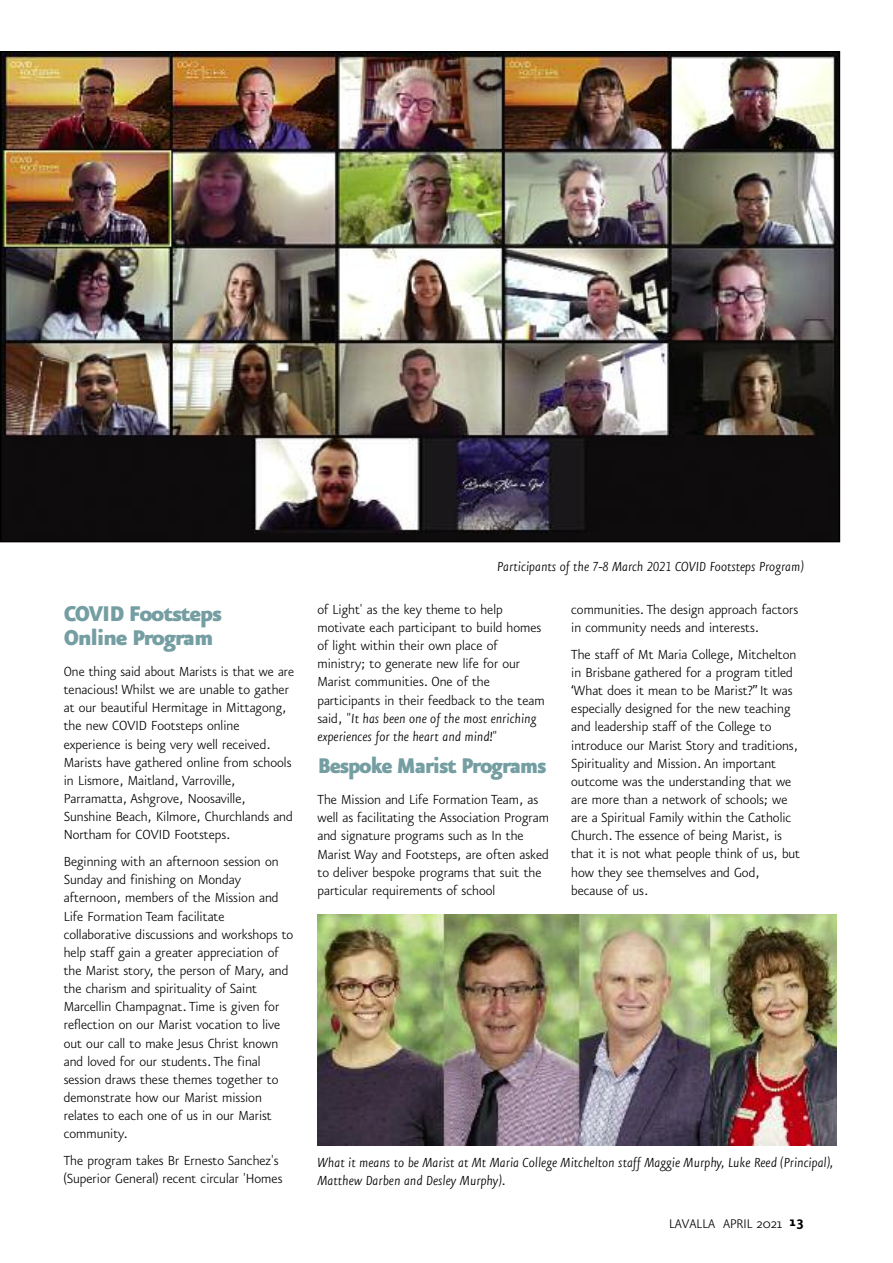
<style>
.page{position:relative;width:893px;height:1263px;background:#fff}
.page>*{position:absolute;margin:0;border:0;box-sizing:border-box;transform-origin:0 0}
.t1{font:900 25.5px/24.2px "Eureka Sans";letter-spacing:-.055em;color:#749ea2}
.t2{font:900 25.5px "Eureka Sans";letter-spacing:-.055em;color:#749ea2;scale:.95 1}
.t3{font:300 15.75px/18.1px "Eureka Sans";color:#000}
.t4{font:italic 300 15.75px/18px "Eureka Sans";color:#000}
.t5{font:300 15px "Eureka Sans";color:#000}
.s1{font-style:italic}
.s2{font-size:16.5px}
.s3{font-weight:700;font-size:16.5px}
</style>
<div class="page">
<img style="left:3px;top:54px;width:834px;height:485px">
<img style="left:317px;top:914px;width:520px;height:231px">
<h1 class="t1" style="left:64px;top:604px;width:160px">COVID Footsteps<br>Online Program</h1>
<p class="t3" style="left:64px;top:664px;width:232px">One thing said about Marists is that we are tenacious! Whilst we are unable to gather at our beautiful Hermitage in Mittagong, the new COVID Footsteps online experience is being very well received.<br>Marists have gathered online from schools in Lismore, Maitland, Varroville, Parramatta, Ashgrove, Noosaville, Sunshine Beach, Kilmore, Churchlands and Northam for COVID Footsteps.</p>
<p class="t3" style="left:64px;top:854px;width:231px">Beginning with an afternoon session on Sunday and finishing on Monday afternoon, members of the Mission and Life Formation Team facilitate collaborative discussions and workshops to help staff gain a greater appreciation of the Marist story, the person of Mary, and the charism and spirituality of Saint Marcellin Champagnat. Time is given for reflection on our Marist vocation to live out our call to make Jesus Christ known and loved for our students. The final session draws these themes together to demonstrate how our Marist mission relates to each one of us in our Marist community.</p>
<p class="t3" style="left:64px;top:1153px;width:220px">The program takes Br Ernesto Sanchez's (Superior General) recent circular 'Homes</p>
<p class="t4" style="left:497px;top:559px;width:308px">Participants of the 7-8 March 2021 COVID Footsteps Program)</p>
<p class="t3" style="left:317px;top:602px;width:229px">of Light' as the key theme to help motivate each participant to build homes of light within their own place of ministry; to generate new life for our Marist communities. One of the participants in their feedback to the team said, <span class="s1">"It has been one of the most enriching experiences for the heart and mind!"</span></p>
<h1 class="t2" style="left:317px;top:757px;width:243px">Bespoke Marist Programs</h1>
<p class="t3" style="left:317px;top:792px;width:233px">The Mission and Life Formation Team, as well as facilitating the Association Program and signature programs such as In the Marist Way and Footsteps, are often asked to deliver bespoke programs that suit the particular requirements of school</p>
<p class="t3" style="left:571px;top:602px;width:229px">communities. The design approach factors in community needs and interests.</p>
<p class="t3" style="left:571px;top:647px;width:230px">The staff of Mt Maria College, Mitchelton in Brisbane gathered for a program titled ‘What does it mean to be Marist?” It was especially designed for the new teaching and leadership staff of the College to introduce our Marist Story and traditions, Spirituality and Mission. An important outcome was the understanding that we are more than a network of schools; we are a Spiritual Family within the Catholic Church. The essence of being Marist, is that it is not what people think of us, but how they see themselves and God, because of us.</p>
<p class="t4" style="left:317px;top:1155px;width:517px">What it means to be Marist at Mt Maria College Mitchelton staff Maggie Murphy, Luke Reed (Principal),<br>Matthew Darben and Desley Murphy).</p>
<p class="t5" style="left:669px;top:1218px;width:136px">LAVALLA APRIL <span class="s2">2021</span> <span class="s3">13</span></p>
</div>
